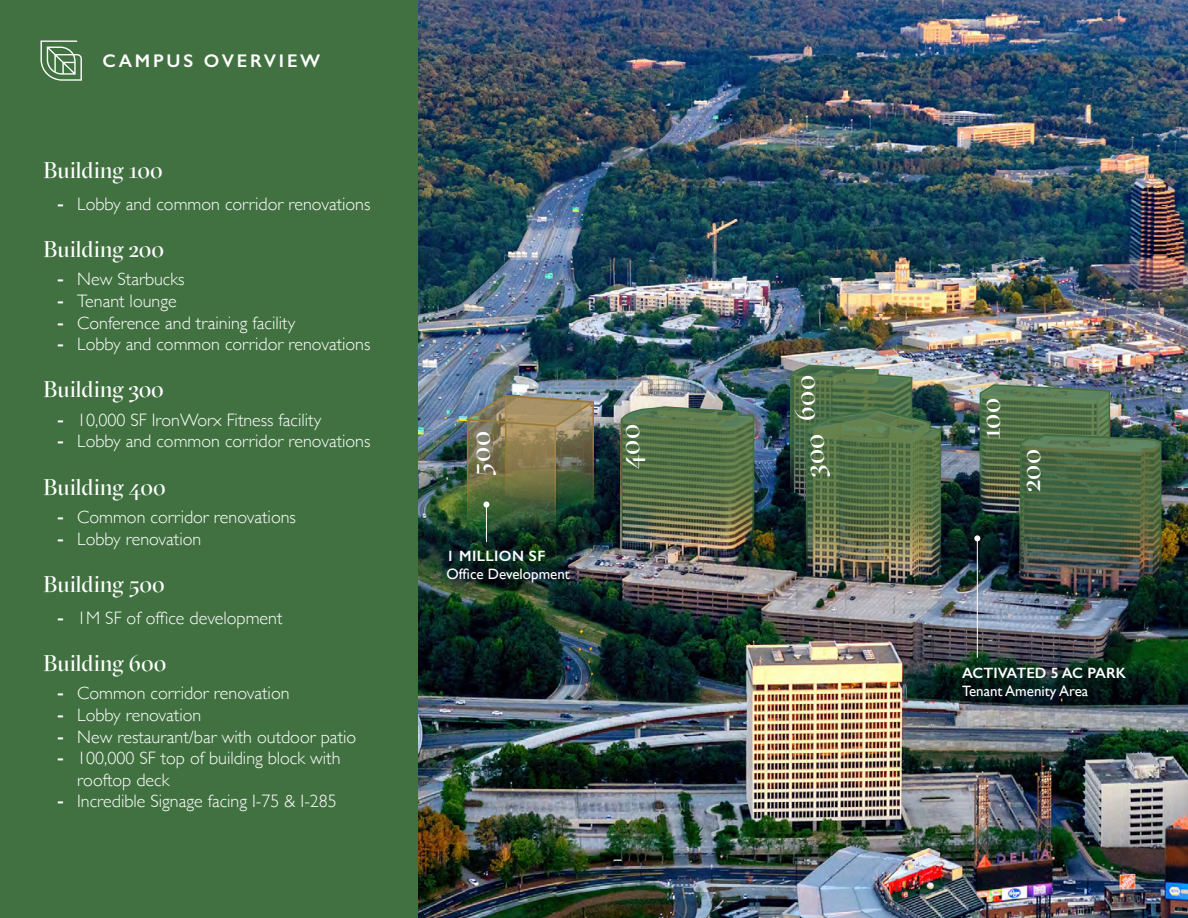
<style>
.page{position:relative;width:1188px;height:918px;background:#417141}
.page>*{position:absolute;margin:0;border:0;box-sizing:border-box;transform-origin:0 0}
.t1{font:27px "GT Sectra Display";letter-spacing:.02em;color:#fff}
.t2{font:22.5px "GT Sectra Display";letter-spacing:-.005em;color:#fff}
.t3{font:600 18.45px "Gill Sans";letter-spacing:.15em;color:#fff}
.t4{font:300 18px/21.6px "Gill Sans";color:#fff}
.t5{font:15px "Gill Sans";color:#fff}
.t6{font:600 15px "Gill Sans";color:#fff}
.t7{font:600 15px "Gill Sans";letter-spacing:.025em;color:#fff}
.s1{font-weight:400;font-size:21px}
</style>
<div class="page">
<img style="left:418px;top:0;width:770px;height:918px">
<img style="left:620px;top:406px;width:135px;height:145px">
<svg style="left:40px;top:41px;width:42px;height:40px"></svg>
<img style="left:789px;top:364px;width:153px;height:214px">
<hr style="left:486px;top:505px;width:1px;height:37px;background:#fff">
<img style="left:462px;top:394px;width:135px;height:139px">
<hr style="left:977px;top:538px;width:1px;height:119px;background:#fff">
<img style="left:974px;top:383px;width:188px;height:202px">
<p class="t3" style="left:103px;top:50px;width:219px">CAMPUS OVERVIEW</p>
<p class="t2" style="left:44px;top:156px;width:121px">Building 100</p>
<p class="t4" style="left:57px;top:192px;width:315px"><span class="s1">-</span> Lobby and common corridor renovations</p>
<p class="t2" style="left:44px;top:235px;width:122px">Building 200</p>
<p class="t4" style="left:57px;top:268px;width:129px"><span class="s1">-</span> New Starbucks</p>
<p class="t4" style="left:57px;top:289px;width:121px"><span class="s1">-</span> Tenant lounge</p>
<p class="t4" style="left:57px;top:311px;width:240px"><span class="s1">-</span> Conference and training facility</p>
<p class="t4" style="left:57px;top:333px;width:315px"><span class="s1">-</span> Lobby and common corridor renovations</p>
<p class="t2" style="left:44px;top:375px;width:122px">Building 300</p>
<p class="t4" style="left:57px;top:408px;width:266px"><span class="s1">-</span> 10,000 SF IronWorx Fitness facility</p>
<p class="t4" style="left:57px;top:430px;width:315px"><span class="s1">-</span> Lobby and common corridor renovations</p>
<p class="t2" style="left:44px;top:473px;width:124px">Building 400</p>
<p class="t4" style="left:57px;top:505px;width:240px"><span class="s1">-</span> Common corridor renovations</p>
<p class="t4" style="left:57px;top:527px;width:146px"><span class="s1">-</span> Lobby renovation</p>
<p class="t2" style="left:44px;top:570px;width:123px">Building 500</p>
<p class="t4" style="left:57px;top:606px;width:227px"><span class="s1">-</span> 1M SF of office development</p>
<p class="t2" style="left:44px;top:649px;width:124px">Building 600</p>
<p class="t4" style="left:57px;top:682px;width:234px"><span class="s1">-</span> Common corridor renovation</p>
<p class="t4" style="left:57px;top:703px;width:146px"><span class="s1">-</span> Lobby renovation</p>
<p class="t4" style="left:57px;top:725px;width:301px"><span class="s1">-</span> New restaurant/bar with outdoor patio</p>
<p class="t4" style="left:77px;top:747px;width:265px;text-indent:-20px"><span class="s1">-</span> 100,000 SF top of building block with rooftop deck</p>
<p class="t4" style="left:57px;top:790px;width:281px"><span class="s1">-</span> Incredible Signage facing I-75 &amp; I-285</p>
<h1 class="t1" style="left:463px;top:476px;width:46px;rotate:-90deg">500</h1>
<p class="t7" style="left:446px;top:546px;width:100px">1 MILLION SF</p>
<p class="t5" style="left:446px;top:565px;width:125px">Office Development</p>
<h1 class="t1" style="left:613px;top:469px;width:47px;rotate:-90deg">400</h1>
<h1 class="t1" style="left:793px;top:477px;width:103px;rotate:-90deg">300 600</h1>
<h1 class="t1" style="left:973px;top:439px;width:43px;rotate:-90deg">100</h1>
<h1 class="t1" style="left:1014px;top:492px;width:45px;rotate:-90deg">200</h1>
<p class="t6" style="left:962px;top:664px;width:165px">ACTIVATED 5 AC PARK</p>
<p class="t5" style="left:962px;top:683px;width:128px">Tenant Amenity Area</p>
</div>
